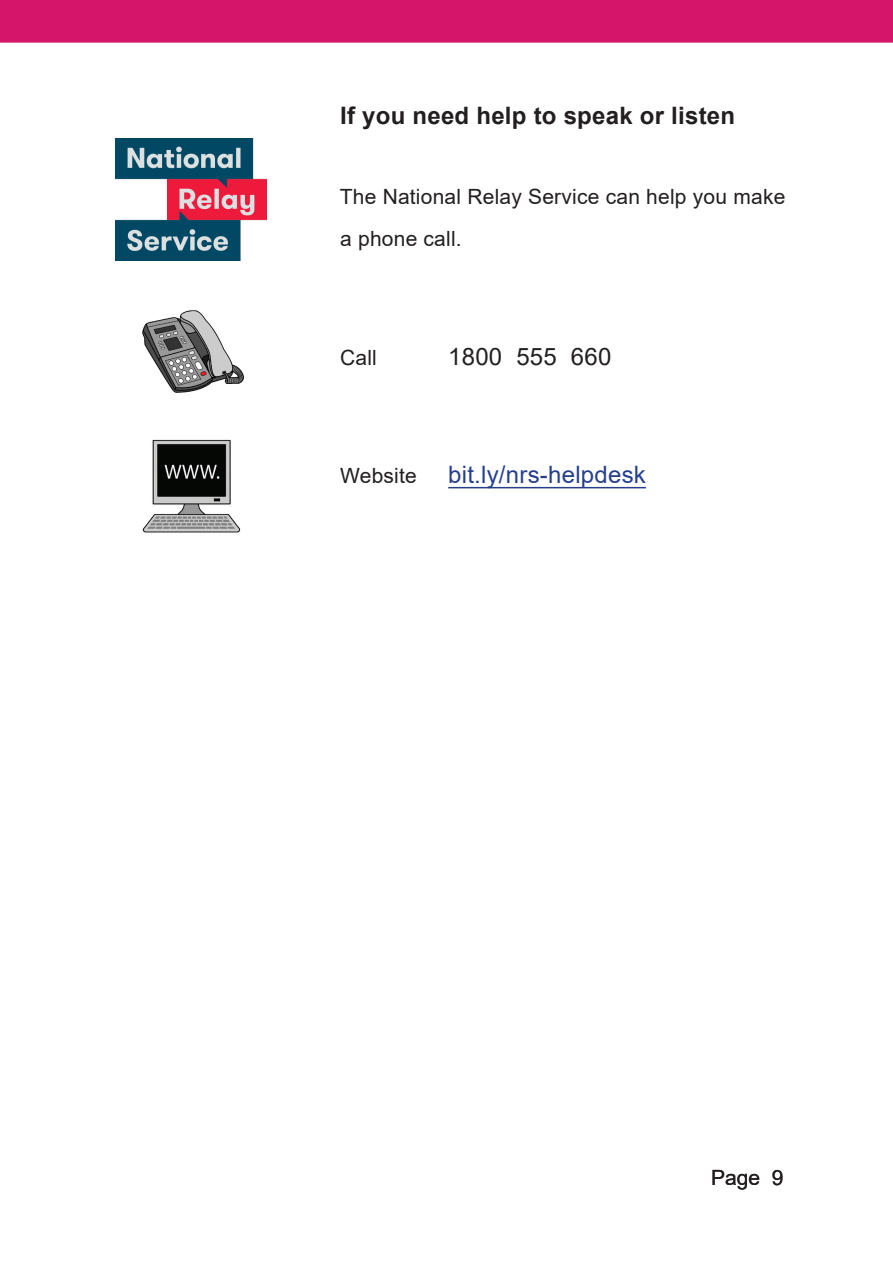
<style>
.page{position:relative;width:893px;height:1263px;background:#fff}
.page>*{position:absolute;margin:0;border:0;box-sizing:border-box;transform-origin:0 0}
.t1{font:700 24px "Arial";letter-spacing:.01em;color:#231f20}
.t2{font:24px "Arial";letter-spacing:.01em;color:#253f8e}
.t3{font:24px "Arial";letter-spacing:.01em;color:#231f20}
.t4{font:21px/42px "Arial";letter-spacing:.01em;color:#231f20}
</style>
<div class="page">
<div style="left:0;top:0;width:893px;height:43px;background:#d5156a"></div>
<hr style="left:448px;top:487px;width:198px;height:1px;background:#253f8e">
<img style="left:116px;top:138px;width:151px;height:122px">
<img style="left:142px;top:310px;width:102px;height:83px">
<img style="left:142px;top:439px;width:99px;height:94px">
<p class="t1" style="left:340px;top:98px;width:396px">If you need help to speak or listen</p>
<p class="t4" style="left:340px;top:176px;width:447px">The National Relay Service can help you make a phone call.</p>
<p class="t4" style="left:340px;top:336px;width:38px">Call</p>
<p class="t3" style="left:448px;top:340px;width:165px">1800 555 660</p>
<p class="t4" style="left:340px;top:455px;width:78px">Website</p>
<p class="t2" style="left:448px;top:458px;width:199px">bit.ly/nrs-helpdesk</p>
<p class="t4" style="left:711px;top:1156px;width:74px">Page 9</p>
</div>
